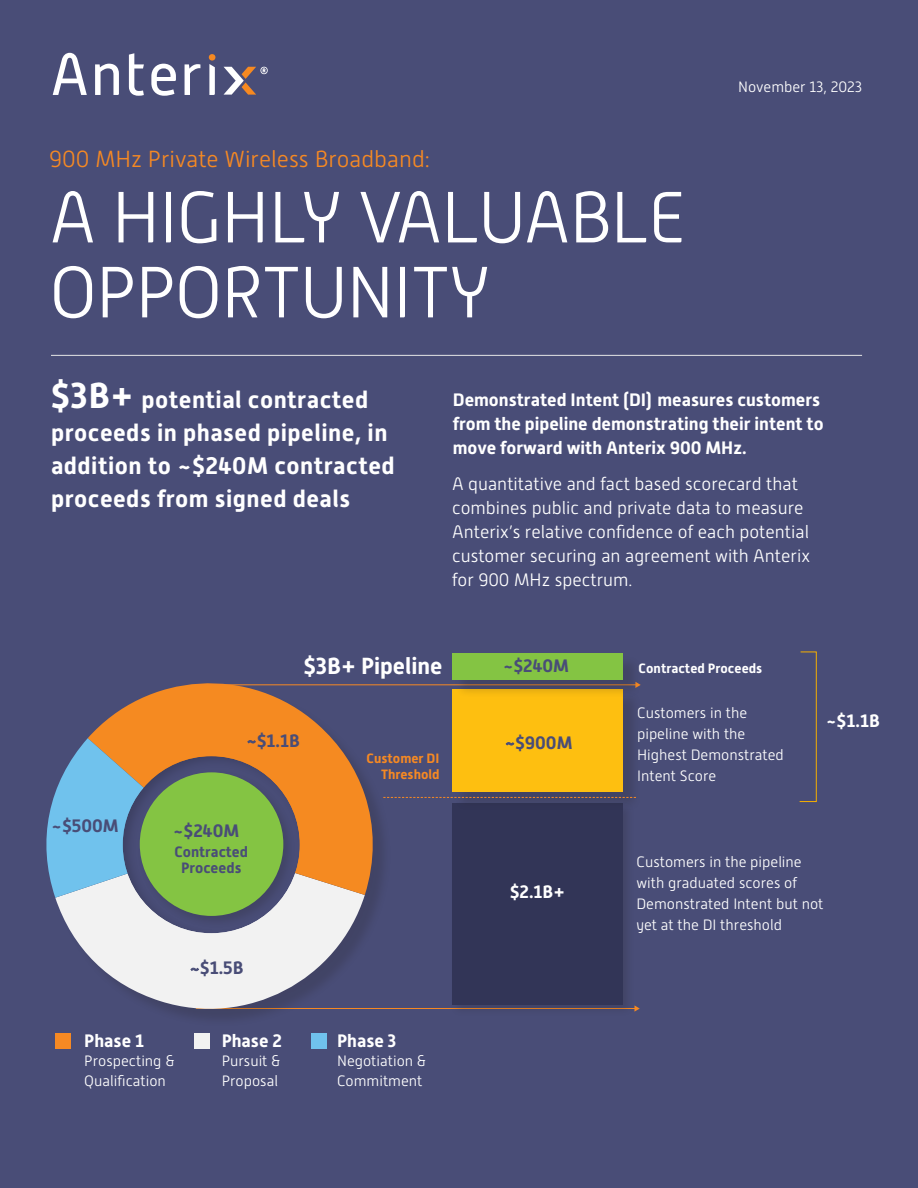
<style>
.page{position:relative;width:918px;height:1188px;background:#494d77}
.page>*{position:absolute;margin:0;border:0;box-sizing:border-box;transform-origin:0 0}
.t1{font:300 72.3px "Alwyn New";letter-spacing:-.02em;color:#fff}
.t2{font:700 24px/33px "Alwyn New";letter-spacing:.02em;color:#fff}
.t3{font:300 23.25px "Alwyn New";color:#f68923}
.t4{font:700 23.25px "Alwyn New";color:#fff}
.t5{font:300 18px/24px "Alwyn New";color:#fff}
.t6{font:700 18px/24px "Alwyn New";color:#fff}
.t7{font:700 18px "Alwyn New";color:#494d77}
.t8{font:300 15px/21px "Alwyn New";color:#fff}
.t9{font:700 15px "Alwyn New";color:#494d77}
.t10{font:700 13.5px/16.5px "Alwyn New";color:#f68923;text-align:right}
.t11{font:700 13.5px "Alwyn New";color:#fff}
.s1{font-size:36px}
.s2{font-weight:400}
</style>
<div class="page">
<hr style="left:196px;top:1008px;width:442px;height:1px;background:#f68923">
<svg style="left:635px;top:1005px;width:5px;height:7px"></svg>
<svg style="left:53px;top:53px;width:34px;height:42px"></svg>
<svg style="left:95px;top:64px;width:24px;height:31px"></svg>
<svg style="left:129px;top:53px;width:15px;height:43px"></svg>
<svg style="left:151px;top:64px;width:25px;height:32px"></svg>
<svg style="left:185px;top:64px;width:15px;height:31px"></svg>
<svg style="left:209px;top:64px;width:6px;height:31px"></svg>
<div style="left:209px;top:54px;width:6px;height:7px;background:#f68921;border-radius:50%"></div>
<svg style="left:224px;top:67px;width:44px;height:28px"></svg>
<div style="left:49px;top:686px;width:342px;height:342px;background:#494d77"></div>
<svg style="left:55px;top:895px;width:310px;height:124px;fill:#f2f2f2"></svg>
<svg style="left:88px;top:683px;width:288px;height:212px;fill:#f58a21"></svg>
<svg style="left:46px;top:738px;width:164px;height:160px"></svg>
<div style="left:121px;top:756px;width:180px;height:179px;background:#231f20;opacity:.2"></div>
<div style="left:137px;top:770px;width:158px;height:158px;background:#231f20;opacity:.2"></div>
<div style="left:140px;top:772px;width:143px;height:144px;background:#84c443;border-radius:50%"></div>
<hr style="left:197px;top:684px;width:442px;height:1px;background:#f68923">
<div style="left:449px;top:801px;width:186px;height:216px;background:#464a71"></div>
<div style="left:452px;top:804px;width:171px;height:201px;background:#323557"></div>
<div style="left:455px;top:692px;width:186px;height:119px;background:#231f20;opacity:.2"></div>
<div style="left:452px;top:689px;width:171px;height:103px;background:#febf10"></div>
<div style="left:455px;top:655px;width:186px;height:43px;background:#231f20;opacity:.2"></div>
<div style="left:452px;top:653px;width:171px;height:26px;background:#84c443"></div>
<svg style="left:383px;top:797px;width:253px;height:1px"></svg>
<svg style="left:799px;top:651px;width:18px;height:151px"></svg>
<div style="left:55px;top:1033px;width:16px;height:16px;background:#f68923"></div>
<div style="left:194px;top:1033px;width:16px;height:16px;background:#f2f2f2"></div>
<div style="left:311px;top:1033px;width:16px;height:16px;background:#70c2ed"></div>
<hr style="left:51px;top:355px;width:811px;height:1px;background:#e5e6e6">
<p class="t3" style="left:49px;top:147px;width:382px">900 MHz Private Wireless Broadband:</p>
<p class="t1" style="left:49px;top:178px;width:638px">A HIGHLY VALUABLE</p>
<p class="t1" style="left:49px;top:253px;width:443px">OPPORTUNITY</p>
<p class="t8" style="left:738px;top:77px;width:125px">November 13, 2023</p>
<p class="t2" style="left:51px;top:383px;width:345px"><span class="s1">$3B+</span> potential contracted proceeds in phased pipeline, in addition to ~$240M contracted proceeds from signed deals</p>
<p class="t6" style="left:453px;top:388px;width:372px">Demonstrated Intent (DI) measures customers from the pipeline demonstrating their intent to move forward with Anterix 900 MHz.</p>
<p class="t5" style="left:452px;top:471px;width:360px">A quantitative and fact based scorecard that combines public and private data to measure Anterix’s relative confidence of each potential customer securing an agreement with Anterix for 900 MHz spectrum.</p>
<p class="t4" style="left:304px;top:653px;width:140px">$3B+ Pipeline</p>
<p class="t7" style="left:51px;top:816px;width:69px">~$500M</p>
<p class="t7" style="left:246px;top:730px;width:55px"><span class="s2">~</span>$1.1B</p>
<p class="t7" style="left:173px;top:820px;width:68px">~$240M</p>
<p class="t9" style="left:174px;top:843px;width:75px">Contracted</p>
<p class="t9" style="left:181px;top:859px;width:62px">Proceeds</p>
<p class="t7" style="left:189px;top:958px;width:56px"><span class="s2">~</span>$1.5B</p>
<p class="t6" style="left:84px;top:1029px;width:61px">Phase 1</p>
<p class="t8" style="left:84px;top:1051px;width:92px">Prospecting &amp;</p>
<p class="t8" style="left:84px;top:1070px;width:83px">Qualification</p>
<p class="t6" style="left:222px;top:1029px;width:62px">Phase 2</p>
<p class="t8" style="left:222px;top:1051px;width:60px">Pursuit &amp;</p>
<p class="t8" style="left:222px;top:1070px;width:58px">Proposal</p>
<p class="t10" style="left:367px;top:750px;width:74px">Customer DI<br>Threshold</p>
<p class="t6" style="left:337px;top:1029px;width:61px">Phase 3</p>
<p class="t8" style="left:337px;top:1051px;width:90px;line-height:19.5px">Negotiation &amp;<br>Commitment</p>
<p class="t7" style="left:503px;top:655px;width:68px">~$240M</p>
<p class="t7" style="left:505px;top:732px;width:69px"><span class="s2">~</span>$900M</p>
<p class="t6" style="left:510px;top:879px;width:56px">$2.1B+</p>
<p class="t11" style="left:639px;top:661px;width:125px">Contracted Proceeds</p>
<p class="t8" style="left:637px;top:703px;width:148px">Customers in the pipeline with the<br>Highest Demonstrated<br>Intent Score</p>
<p class="t6" style="left:826px;top:709px;width:55px">~$1.1B</p>
<p class="t8" style="left:636px;top:851px;width:188px">Customers in the pipeline with graduated scores of<br>Demonstrated Intent but not yet at the DI threshold</p>
</div>
